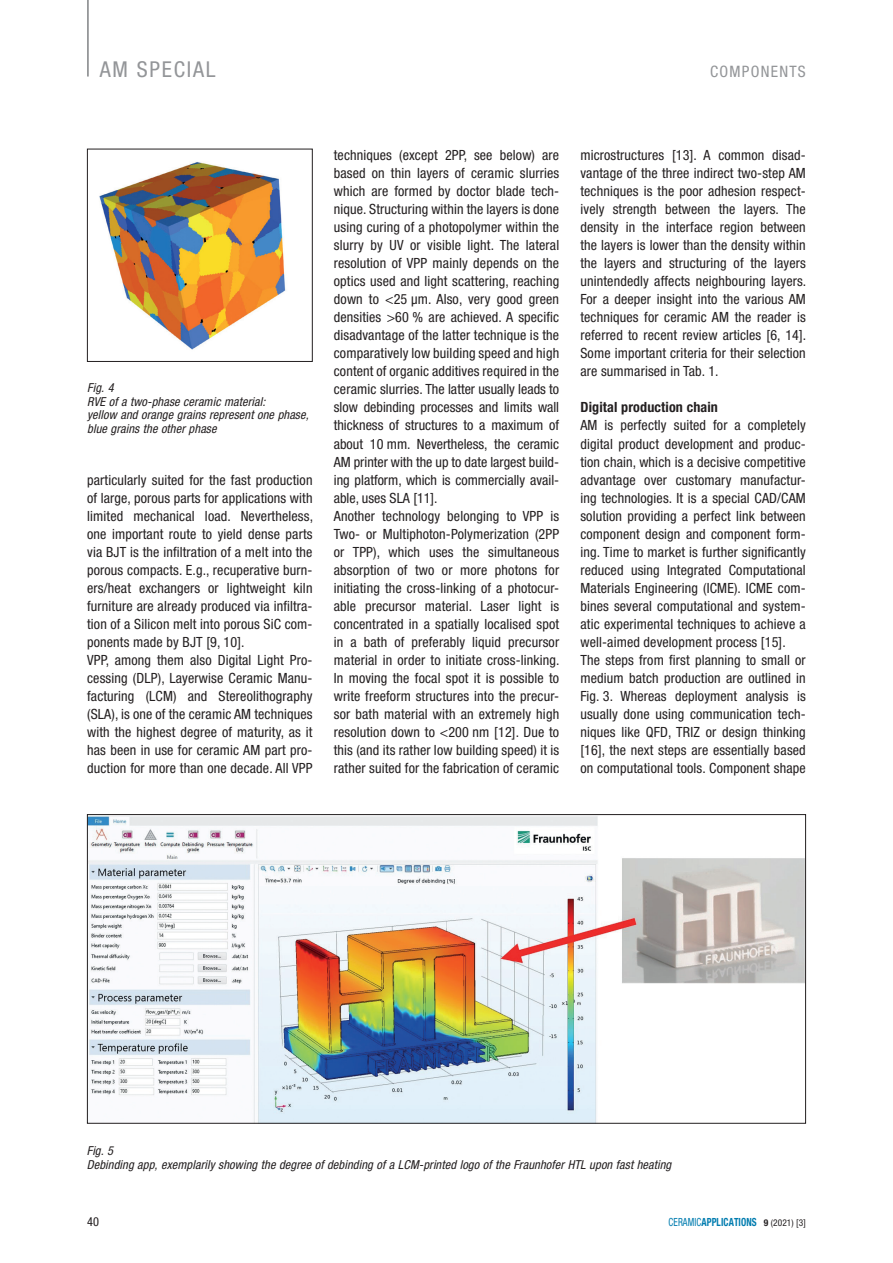
<style>
.page{position:relative;width:893px;height:1263px;background:#fff}
.page>*{position:absolute;margin:0;border:0;box-sizing:border-box;transform-origin:0 0}
.t1{font:condensed 21.9px "Helvetica Neue";letter-spacing:.08em;color:#939598}
.t2{font:condensed 15.75px "Helvetica Neue";letter-spacing:.08em;color:#939598}
.Grundtext{font:condensed 14.1px/18px "Helvetica Neue";letter-spacing:.01em;color:#231f20;text-align:justify}
.Zwischentitel{font:700 condensed 14.1px "Helvetica Neue";letter-spacing:.01em;color:#231f20}
.Bildunterschrift{font:italic condensed 12.3px/13.5px "Helvetica Neue";letter-spacing:.01em;color:#231f20}
.t3{font:condensed 12.3px "Helvetica Neue";color:#231f20}
.t4{font:700 condensed 11.25px "Helvetica Neue";letter-spacing:.01em;color:#007caf;scale:.83 1}
.s1{font-weight:400}
.s2{font-size:9.3px;color:#231f20}
.s3{font-weight:400;font-size:9.3px;color:#231f20}
</style>
<div class="page">
<hr style="left:87px;top:0;width:2px;height:77px;background:#808285">
<img style="left:89px;top:816px;width:715px;height:305px">
<img style="left:99px;top:162px;width:187px;height:188px">
<div style="left:87px;top:149px;width:226px;height:213px;border:1px solid #231f20"></div>
<h1 class="t1" style="left:100px;top:56px;width:117px">AM SPECIAL</h1>
<p class="t2" style="left:710px;top:62px;width:97px">COMPONENTS</p>
<p class="Bildunterschrift" style="left:87px;top:381px;width:28px">Fig. 4</p>
<p class="Bildunterschrift" style="left:87px;top:395px;width:223px">RVE of a two-phase ceramic material:<br>yellow and orange grains represent one phase, blue grains the other phase</p>
<p class="Grundtext" style="left:87px;top:470px;width:227px">particularly suited for the fast production of large, porous parts for applications with limited mechanical load. Nevertheless, one important route to yield dense parts via BJT is the infiltration of a melt into the porous compacts. E.g., recuperative burn&shy;ers/heat exchangers or lightweight kiln furniture are already produced via infiltra&shy;tion of a Silicon melt into porous SiC com&shy;ponents made by BJT [9, 10].</p>
<p class="Grundtext" style="left:87px;top:650px;width:227px">VPP, among them also Digital Light Pro&shy;cessing (DLP), Layerwise Ceramic Manu&shy;facturing (LCM) and Stereolithography (SLA), is one of the ceramic AM techniques with the highest degree of maturity, as it has been in use for ceramic AM part pro&shy;duction for more than one decade. All VPP</p>
<p class="Grundtext" style="left:334px;top:146px;width:227px">techniques (except 2PP, see below) are based on thin layers of ceramic slurries which are formed by doctor blade tech&shy;nique. Structuring within the layers is done using curing of a photopolymer within the slurry by UV or visible light. The lateral resolution of VPP mainly depends on the optics used and light scattering, reaching down to &lt;25 µm. Also, very good green densities &gt;60 % are achieved. A specific disadvantage of the latter technique is the comparatively low building speed and high content of organic additives required in the ceramic slurries. The latter usually leads to slow debinding processes and limits wall thickness of structures to a maximum of about 10 mm. Nevertheless, the ceramic AM printer with the up to date largest build&shy;ing platform, which is commercially avail&shy;able, uses SLA [11].</p>
<p class="Grundtext" style="left:334px;top:506px;width:227px">Another technology belonging to VPP is Two- or Multiphoton-Polymerization (2PP or TPP), which uses the simultaneous absorption of two or more photons for initiating the cross-linking of a photocur&shy;able precursor material. Laser light is concentrated in a spatially localised spot in a bath of preferably liquid precursor material in order to initiate cross-linking.<br>In moving the focal spot it is possible to write freeform structures into the precur&shy;sor bath material with an extremely high resolution down to &lt;200 nm [12]. Due to this (and its rather low building speed) it is rather suited for the fabrication of ceramic</p>
<p class="Grundtext" style="left:580px;top:146px;width:227px;text-align:left">microstructures [13]. A common disad&shy;vantage of the three indirect two-step AM techniques is the poor adhesion respect&shy;ively strength between the layers. The density in the interface region between the layers is lower than the density within the layers and structuring of the layers unintendedly affects neighbouring layers.<br>For a deeper insight into the various AM techniques for ceramic AM the reader is referred to recent review articles [6, 14].<br>Some important criteria for their selection are summarised in Tab. 1.</p>
<p class="Zwischentitel" style="left:580px;top:399px;width:139px">Digital production chain</p>
<p class="Grundtext" style="left:580px;top:416px;width:227px">AM is perfectly suited for a completely digital product development and produc&shy;tion chain, which is a decisive competitive advantage over customary manufactur&shy;ing technologies. It is a special CAD/CAM solution providing a perfect link between component design and component form&shy;ing. Time to market is further significantly reduced using Integrated Computational Materials Engineering (ICME). ICME com&shy;bines several computational and system&shy;atic experimental techniques to achieve a well-aimed development process [15].</p>
<p class="Grundtext" style="left:580px;top:650px;width:227px">The steps from first planning to small or medium batch production are outlined in Fig. 3. Whereas deployment analysis is usually done using communication tech&shy;niques like QFD, TRIZ or design thinking [16], the next steps are essentially based on computational tools. Component shape</p>
<p class="Bildunterschrift" style="left:87px;top:1144px;width:28px">Fig. 5</p>
<p class="Bildunterschrift" style="left:87px;top:1157px;width:586px">Debinding app, exemplarily showing the degree of debinding of a LCM-printed logo of the Fraunhofer HTL upon fast heating</p>
<p class="t3" style="left:87px;top:1214px;width:14px">40</p>
<p class="t4" style="left:669px;top:1215px;width:167px"><span class="s1">CERAMIC</span>APPLICATIONS <span class="s2">9</span> <span class="s3">(2021) [3]</span></p>
</div>
